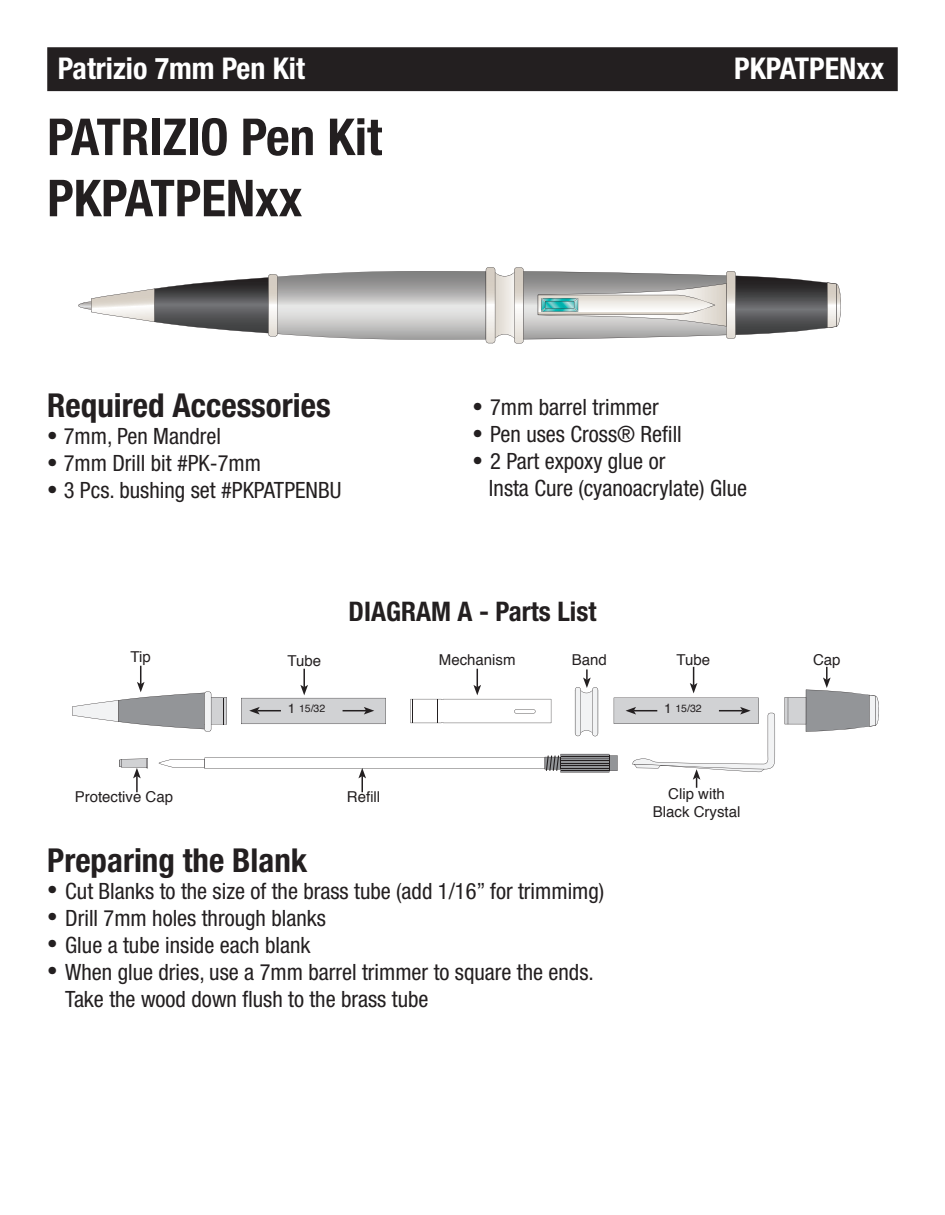
<style>
.page{position:relative;width:945px;height:1215px;background:#fff}
.page>*{position:absolute;margin:0;border:0;box-sizing:border-box;transform-origin:0 0}
.t1{font:700 condensed 51px "Helvetica Neue";color:#231f20}
.t2{font:700 condensed 33px "Helvetica Neue";color:#231f20}
.t3{font:700 condensed 30px "Helvetica Neue";color:#fff}
.t4{font:700 condensed 27px "Helvetica Neue";color:#231f20}
.t5{font:condensed 22.5px "Helvetica Neue";color:#231f20}
.t6{font:15px "Helvetica";color:#231f20}
.t7{font:10.5px "Helvetica";color:#231f20}
.s1{font-size:21px}
.s2{font-size:13.5px}
</style>
<div class="page">
<svg style="left:78px;top:267px;width:763px;height:76px"></svg>
<svg style="left:785px;top:667px;width:94px;height:65px"></svg>
<div style="left:48px;top:48px;width:849px;height:42px;background:#231f20"></div>
<div style="left:47px;top:47px;width:851px;height:44px;border:2px solid #231f20"></div>
<svg style="left:72px;top:666px;width:703px;height:126px"></svg>
<p class="t3" style="left:58px;top:50px;width:249px">Patrizio 7mm Pen Kit</p>
<p class="t3" style="left:734px;top:50px;width:151px">PKPATPENxx</p>
<p class="t1" style="left:47px;top:106px;width:336px">PATRIZIO Pen Kit</p>
<p class="t1" style="left:47px;top:167px;width:256px">PKPATPENxx</p>
<p class="t2" style="left:47px;top:385px;width:285px">Required Accessories</p>
<p class="t5" style="left:47px;top:423px;width:175px"><span class="s1">•</span> 7mm, Pen Mandrel</p>
<p class="t5" style="left:47px;top:450px;width:215px"><span class="s1">•</span> 7mm Drill bit #PK-7mm</p>
<p class="t5" style="left:47px;top:477px;width:296px"><span class="s1">•</span> 3 Pcs. bushing set #PKPATPENBU</p>
<p class="t5" style="left:472px;top:394px;width:188px"><span class="s1">•</span> 7mm barrel trimmer</p>
<p class="t5" style="left:472px;top:421px;width:211px"><span class="s1">•</span> Pen uses Cross® Refill</p>
<p class="t5" style="left:472px;top:448px;width:194px"><span class="s1">•</span> 2 Part expoxy glue or</p>
<p class="t5" style="left:489px;top:475px;width:260px">Insta Cure (cyanoacrylate) Glue</p>
<p class="t4" style="left:349px;top:595px;width:249px">DIAGRAM A - Parts List</p>
<p class="t6" style="left:131px;top:645px;width:22px">Tip</p>
<p class="t6" style="left:287px;top:649px;width:35px">Tube</p>
<p class="t6" style="left:439px;top:648px;width:78px">Mechanism</p>
<p class="t6" style="left:572px;top:648px;width:37px">Band</p>
<p class="t6" style="left:676px;top:648px;width:35px">Tube</p>
<p class="t6" style="left:813px;top:648px;width:29px">Cap</p>
<p class="t7" style="left:288px;top:700px;width:39px"><span class="s2">1</span> 15/32</p>
<p class="t7" style="left:664px;top:700px;width:39px"><span class="s2">1</span> 15/32</p>
<p class="t6" style="left:75px;top:785px;width:100px">Protective Cap</p>
<p class="t6" style="left:347px;top:785px;width:35px">Refill</p>
<p class="t6" style="left:668px;top:782px;width:58px">Clip with</p>
<p class="t6" style="left:653px;top:800px;width:89px">Black Crystal</p>
<p class="t2" style="left:47px;top:840px;width:262px">Preparing the Blank</p>
<p class="t5" style="left:47px;top:878px;width:559px"><span class="s1">•</span> Cut Blanks to the size of the brass tube (add 1/16” for trimmimg)</p>
<p class="t5" style="left:47px;top:905px;width:280px"><span class="s1">•</span> Drill 7mm holes through blanks</p>
<p class="t5" style="left:47px;top:932px;width:265px"><span class="s1">•</span> Glue a tube inside each blank</p>
<p class="t5" style="left:47px;top:959px;width:548px"><span class="s1">•</span> When glue dries, use a 7mm barrel trimmer to square the ends.</p>
<p class="t5" style="left:65px;top:986px;width:365px">Take the wood down flush to the brass tube</p>
</div>
